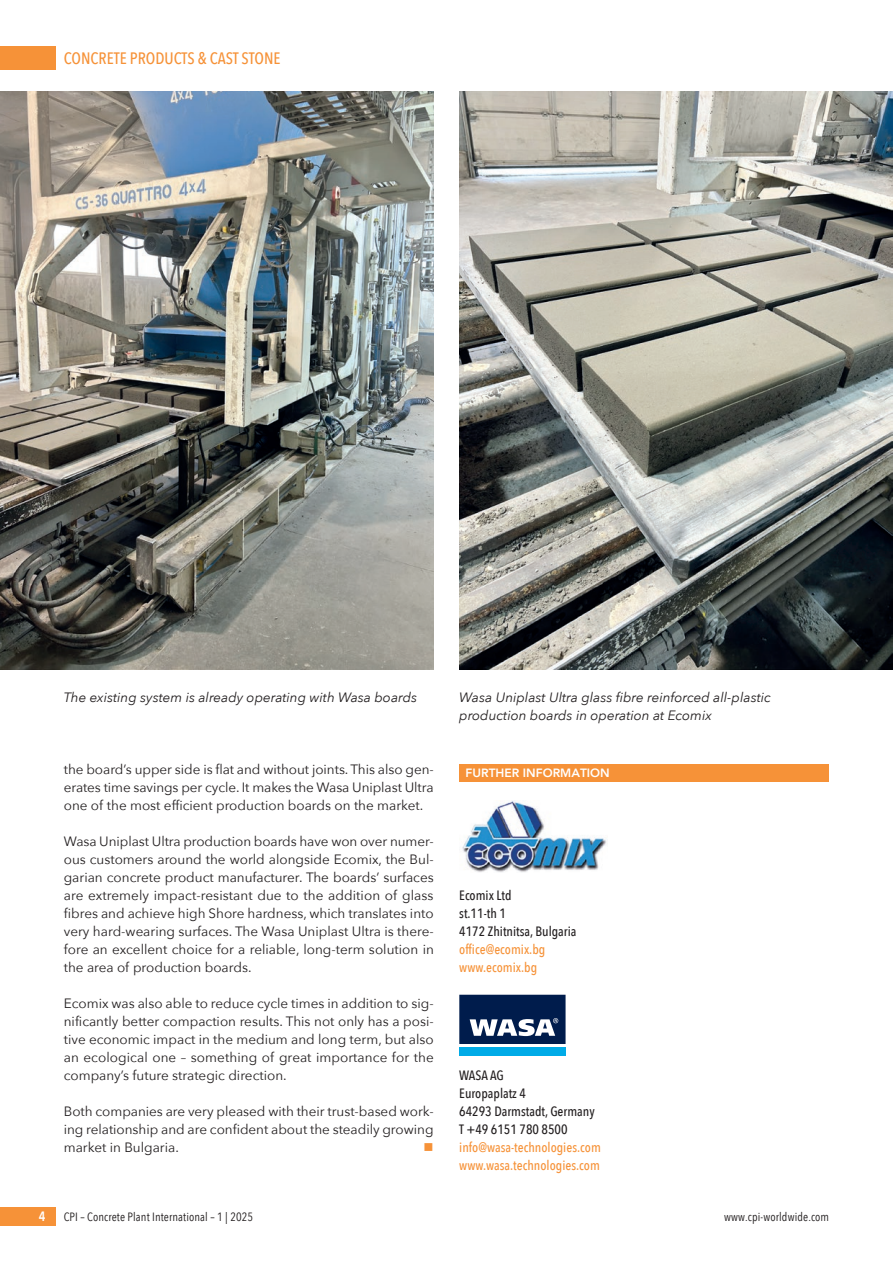
<style>
.page{position:relative;width:893px;height:1263px;background:#fff}
.page>*{position:absolute;margin:0;border:0;box-sizing:border-box;transform-origin:0 0}
.t1{font:500 16.5px "Avenir Next Condensed";color:#f69238}
.t2{font:13.5px/18px "Avenir Next";color:#231f20;text-align:justify}
.t3{font:italic 13.5px/18px "Avenir Next";color:#231f20}
.t4{font:500 13.5px/18px "Avenir Next Condensed";color:#231f20}
.t5{font:500 13.5px/18px "Avenir Next Condensed";color:#f69238}
.t6{font:600 13.5px "Avenir Next Condensed";color:#fff}
.t7{font:13.5px "Wingdings";color:#f69238}
.t8{font:12px "Avenir Next Condensed";letter-spacing:.01em;color:#231f20}
.t9{font:800 12px "Avenir";color:#fff}
</style>
<div class="page">
<div style="left:0;top:47px;width:55px;height:23px;background:#f69238"></div>
<div style="left:0;top:1208px;width:55px;height:18px;background:#f69238"></div>
<div style="left:459px;top:764px;width:370px;height:17px;background:#f69238"></div>
<img style="left:462px;top:801px;width:145px;height:71px">
<div style="left:459px;top:995px;width:107px;height:49px;background:#001c4c"></div>
<div style="left:459px;top:1047px;width:106px;height:8px;background:#00abe7"></div>
<svg style="left:470px;top:1018px;width:88px;height:18px"></svg>
<img style="left:0;top:91px;width:434px;height:579px">
<img style="left:459px;top:91px;width:434px;height:579px">
<p class="t1" style="left:64px;top:49px;width:218px">CONCRETE PRODUCTS &amp; CAST STONE</p>
<p class="t3" style="left:64px;top:688px;width:355px">The existing system is already operating with Wasa boards</p>
<p class="t3" style="left:459px;top:688px;width:313px">Wasa Uniplast Ultra glass fibre reinforced all-plastic production boards in operation at Ecomix</p>
<p class="t2" style="left:64px;top:760px;width:372px">the board’s upper side is flat and without joints. This also gen&shy;erates time savings per cycle. It makes the Wasa Uniplast Ultra one of the most efficient production boards on the market.</p>
<p class="t2" style="left:64px;top:832px;width:372px">Wasa Uniplast Ultra production boards have won over numer&shy;ous customers around the world alongside Ecomix, the Bul&shy;garian concrete product manufacturer. The boards’ surfaces are extremely impact-resistant due to the addition of glass fibres and achieve high Shore hardness, which translates into very hard-wearing surfaces. The Wasa Uniplast Ultra is there&shy;fore an excellent choice for a reliable, long-term solution in the area of production boards.</p>
<p class="t2" style="left:64px;top:994px;width:371px">Ecomix was also able to reduce cycle times in addition to sig&shy;nificantly better compaction results. This not only has a posi&shy;tive economic impact in the medium and long term, but also an ecological one – something of great importance for the company’s future strategic direction.</p>
<p class="t2" style="left:64px;top:1102px;width:371px">Both companies are very pleased with their trust-based work&shy;ing relationship and are confident about the steadily growing market in Bulgaria.</p>
<p class="t7" style="left:424px;top:1140px;width:12px">■</p>
<p class="t9" style="left:466px;top:764px;width:146px">FURTHER INFORMATION</p>
<p class="t4" style="left:459px;top:886px;width:119px">Ecomix Ltd<br>st.11-th 1<br>4172 Zhitnitsa, Bulgaria</p>
<p class="t5" style="left:459px;top:940px;width:88px">office@ecomix.bg www.ecomix.bg</p>
<p class="t4" style="left:459px;top:1066px;width:137px">WASA AG<br>Europaplatz 4<br>64293 Darmstadt, Germany<br>T +49 6151 780 8500</p>
<p class="t5" style="left:459px;top:1138px;width:143px">info@wasa-technologies.com www.wasa.technologies.com</p>
<p class="t6" style="left:39px;top:1205px;width:8px">4</p>
<p class="t8" style="left:64px;top:1207px;width:191px">CPI – Concrete Plant International – 1 | 2025</p>
<p class="t8" style="left:724px;top:1207px;width:107px">www.cpi-worldwide.com</p>
</div>
